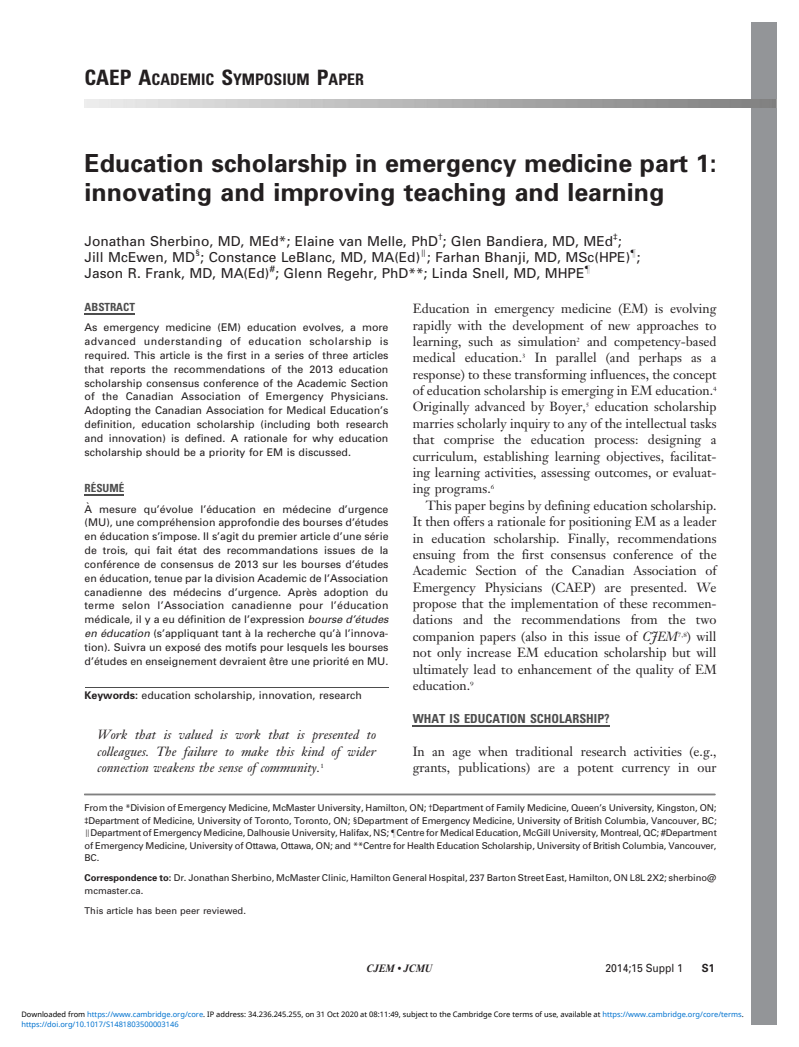
<style>
.page{position:relative;width:799px;height:1047px;background:#fff}
.page>*{position:absolute;margin:0;border:0;box-sizing:border-box;transform-origin:0 0}
.t1{font:24.88px/28.6px "Adv P2 AA1";color:#231f20}
.t2{font:15.88px "Adv P2 AEB";color:#231f20}
.t3{font:13.75px/16.2px "Adv P2 A83";color:#231f20}
.t4{font:13.12px/16.4px "Adv P3549";color:#231f20;text-align:justify}
.t5{font:13.12px/16.2px "Adv P3551";color:#231f20;text-align:justify}
.t6{font:12.5px "Adv P2 AEB";color:#4d4d4d}
.t7{font:11.25px "Adv P2 AEB";color:#4d4d4d}
.t8{font:11.25px "Univers";color:#231f20;scale:.92 1}
.t9{font:italic 700 11.25px "Times New Roman";color:#231f20;scale:.92 1}
.t10{font:700 11.25px "Univers";color:#231f20;scale:.92 1}
.t11{font:10.75px "Adv P497 EB";color:#231f20}
.t12{font:10.75px "Adv P2 A83";color:#231f20}
.t13{font:10.75px "Adv P2 AA1";color:#231f20}
.t14{font:10.62px/13.8px "Adv P2 A83";color:#231f20;text-align:justify}
.t15{font:9.38px/12.5px "Adv P2 A83";color:#231f20;text-align:justify}
.t16{font:7.5px "Noto Sans";color:#000}
.t17{font:7.5px "Noto Sans";color:#0172cf}
.s1{font-size:21.12px}
.s2{font-family:"Adv P2 A8 F"}
.s3{font-family:"Adv P2 AA1"}
.s4{font-family:"Adv P3551"}
.s5{font-family:"Adv P40798"}
.s6{font-family:"Adv P435818"}
.s7{font-family:"Adv P7 CA8"}
.s8{color:#0172cf}
</style>
<div class="page">
<div style="left:751px;top:22px;width:25px;height:1002px;background:#939598"></div>
<hr style="left:85px;top:687px;width:303px;height:1px;background:#4d4d4d">
<hr style="left:85px;top:313px;width:50px;height:1px;background:#4d4d4d">
<hr style="left:85px;top:494px;width:39px;height:1px;background:#4d4d4d">
<hr style="left:413px;top:725px;width:197px;height:1px;background:#4d4d4d">
<hr style="left:85px;top:793px;width:630px;height:2px;background:#808080">
<h2 class="t2" style="left:85px;top:73px;width:281px"><span class="s1">CAEP A</span>CADEMIC <span class="s1">S</span>YMPOSIUM <span class="s1">P</span>APER</h2>
<h1 class="t1" style="left:85px;top:151px;width:633px">Education scholarship in emergency medicine part 1: innovating and improving teaching and learning</h1>
<p class="t3" style="left:85px;top:234px;width:557px">Jonathan Sherbino, MD, MEd*; Elaine van Melle, PhD<sup>3</sup>; Glen Bandiera, MD, MEd<sup>4</sup>;<br>Jill McEwen, MD<sup>1</sup>; Constance LeBlanc, MD, MA(Ed)<sup>I</sup>; Farhan Bhanji, MD, MSc(HPE)<sup>"</sup>;<br>Jason R. Frank, MD, MA(Ed)<sup>#</sup>; Glenn Regehr, PhD**; Linda Snell, MD, MHPE<sup>"</sup></p>
<p class="t7" style="left:85px;top:302px;width:52px">ABSTRACT</p>
<p class="t14" style="left:85px;top:321px;width:305px">As emergency medicine (EM) education evolves, a more advanced understanding of education scholarship is required. This article is the first in a series of three articles that reports the recommendations of the 2013 education scholarship consensus conference of the Academic Section of the Canadian Association of Emergency Physicians.<br>Adopting the Canadian Association for Medical Education’s definition, education scholarship (including both research and innovation) is defined. A rationale for why education scholarship should be a priority for EM is discussed.</p>
<p class="t7" style="left:85px;top:483px;width:41px">RE´SUME´</p>
<p class="t14" style="left:85px;top:502px;width:305px">A` mesure qu’e´ volue l’e´ducation en me´ decine d’urgence (MU), une compre´ hension approfondie des bourses d’e´tudes en e´ducation s’impose. Il s’agit du premier article d’une se´ rie de trois, qui fait e´tat des recommandations issues de la confe´ rence de consensus de 2013 sur les bourses d’e´tudes en e´ ducation, tenue par la division Academic de l’Association canadienne des me´ decins d’urgence. Apre` s adoption du terme selon l’Association canadienne pour l’e´ ducation me´ dicale, il y a eu de´finition de l’expression <span class="s2">bourse d’e´tudes en e´ducation</span> (s’appliquant tant a` la recherche qu’a` l’innova&shy;tion). Suivra un expose´ des motifs pour lesquels les bourses d’e´tudes en enseignement devraient eˆ tre une priorite´ en MU.</p>
<p class="t14" style="left:85px;top:689px;width:279px"><span class="s3">Keywords:</span> education scholarship, innovation, research</p>
<p class="t5" style="left:98px;top:728px;width:280px">Work that is valued is work that is presented to colleagues. The failure to make this kind of wider connection weakens the sense of community.<sup>1</sup></p>
<p class="t4" style="left:413px;top:302px;width:305px">Education in emergency medicine (EM) is evolving rapidly with the development of new approaches to learning, such as simulation<sup>2</sup> and competency-based medical education.<sup>3</sup> In parallel (and perhaps as a response) to these transforming influences, the concept of education scholarship is emerging in EM education.<sup>4<br></sup>Originally advanced by Boyer,<sup>5</sup> education scholarship marries scholarly inquiry to any of the intellectual tasks that comprise the education process: designing a curriculum, establishing learning objectives, facilitat&shy;ing learning activities, assessing outcomes, or evaluat&shy;ing programs.<sup>6</sup></p>
<p class="t4" style="left:413px;top:498px;width:305px;text-indent:13px">This paper begins by defining education scholarship.<br>It then offers a rationale for positioning EM as a leader in education scholarship. Finally, recommendations ensuing from the first consensus conference of the Academic Section of the Canadian Association of Emergency Physicians (CAEP) are presented. We propose that the implementation of these recommen&shy;dations and the recommendations from the two companion papers (also in this issue of <span class="s4">CJEM</span><sup>7,8</sup>) will not only increase EM education scholarship but will ultimately lead to enhancement of the quality of EM education.<sup>9</sup></p>
<p class="t6" style="left:413px;top:713px;width:199px">WHAT IS EDUCATION SCHOLARSHIP?</p>
<p class="t4" style="left:413px;top:744px;width:305px">In an age when traditional research activities (e.g., grants, publications) are a potent currency in our</p>
<p class="t15" style="left:85px;top:802px;width:634px">From the *Division of Emergency Medicine, McMaster University, Hamilton, ON; <span class="s5">3</span>Department of Family Medicine, Queen’s University, Kingston, ON; <span class="s5">4</span>Department of Medicine, University of Toronto, Toronto, ON; <span class="s5">1</span>Department of Emergency Medicine, University of British Columbia, Vancouver, BC; <span class="s6">I</span>Department of Emergency Medicine, Dalhousie University, Halifax, NS; <span class="s5">"</span>Centre for Medical Education, McGill University, Montreal, QC; #Department of Emergency Medicine, University of Ottawa, Ottawa, ON; and **Centre for Health Education Scholarship, University of British Columbia, Vancouver, BC.</p>
<p class="t15" style="left:85px;top:872px;width:633px"><span class="s3">Correspondence to:</span> Dr. Jonathan Sherbino, McMaster Clinic, Hamilton General Hospital, 237 Barton Street East, Hamilton, ON L8L 2X2; sherbino@ mcmaster.ca.</p>
<p class="t15" style="left:85px;top:904px;width:163px">This article has been peer reviewed.</p>
<p class="t11" style="left:362px;top:960px;width:79px">CJEM <span class="s7">N</span> JCMU</p>
<p class="t12" style="left:641px;top:959px;width:47px">2014;0(0)</p>
<p class="t13" style="left:711px;top:960px;width:7px">1</p>
<p class="t9" style="left:367px;top:964px;width:73px">CJEM • JCMU</p>
<p class="t8" style="left:605px;top:963px;width:86px">2014;15 Suppl 1</p>
<p class="t10" style="left:702px;top:963px;width:15px">S1</p>
<p class="t16" style="left:21px;top:1009px;width:724px">Downloaded from <span class="s8">https://www.cambridge.org/core</span>. IP address: 34.236.245.255, on 31 Oct 2020 at 08:11:49, subject to the Cambridge Core terms of use, available at <span class="s8">https://www.cambridge.org/core/terms</span>.</p>
<p class="t17" style="left:21px;top:1018px;width:159px">https://doi.org/10.1017/S1481803500003146</p>
</div>
